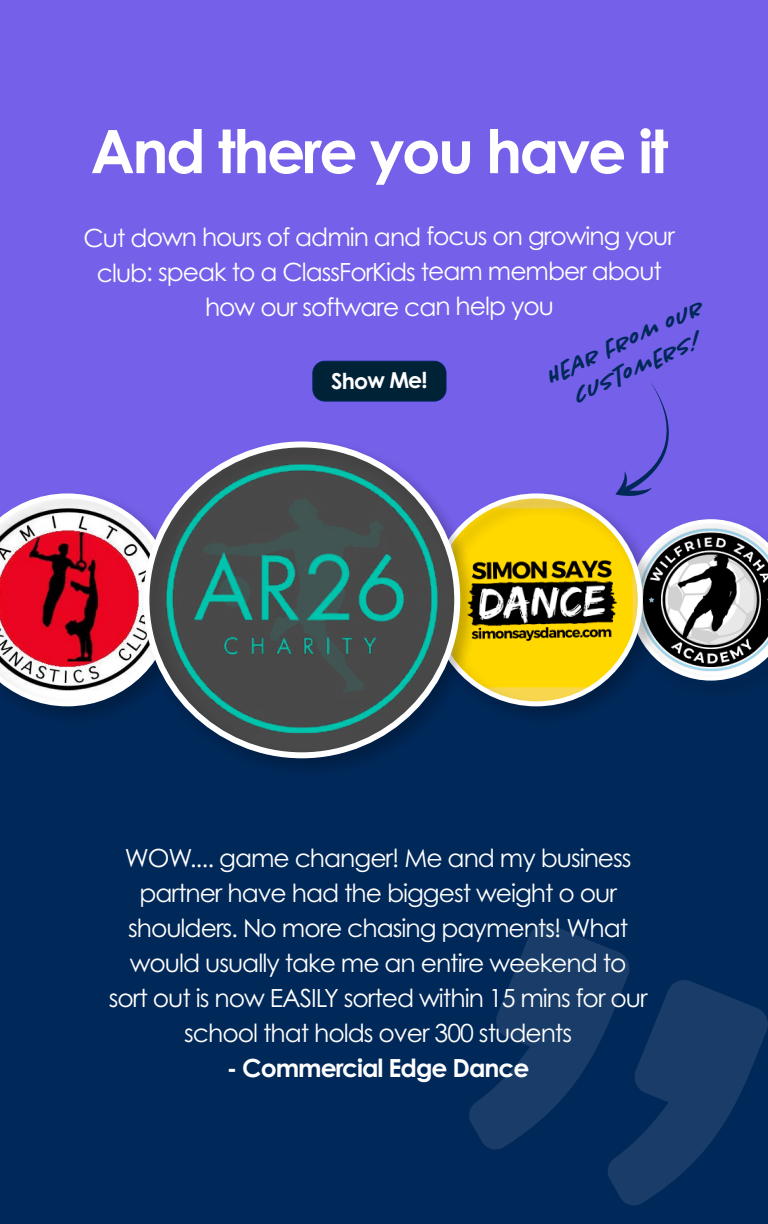
<style>
.page{position:relative;width:768px;height:1224px;background:#7560ea}
.page>*{position:absolute;margin:0;border:0;box-sizing:border-box;transform-origin:0 0}
.t1{font:700 60px "Century Gothic Pro";letter-spacing:-.04em;color:#fff}
.t2{font:25px/35px "Century Gothic Pro";letter-spacing:-.04em;color:#fff;text-align:center}
.t3{font:700 25px "Century Gothic Pro";letter-spacing:-.04em;color:#fff}
.t4{font:italic 500 24px/28.8px "Chantal";color:#002858;text-align:center}
.t5{font:700 22px "Century Gothic Pro";letter-spacing:-.045em;color:#fff}
</style>
<div class="page">
<div style="left:0;top:583px;width:768px;height:641px;background:#002858"></div>
<svg style="left:469px;top:924px;width:299px;height:282px"></svg>
<div style="left:313px;top:361px;width:133px;height:40px;background:#002236;border-radius:12px"></div>
<div style="left:312px;top:361px;width:135px;height:41px;border:1px solid #002858;border-radius:12px"></div>
<div style="left:625px;top:514px;width:143px;height:186px;background:#000;opacity:.2"></div>
<svg style="left:662px;top:519px;width:106px;height:162px"></svg>
<div style="left:0;top:489px;width:193px;height:237px;background:#000;opacity:.2"></div>
<svg style="left:0;top:493px;width:139px;height:213px"></svg>
<div style="left:425px;top:489px;width:237px;height:237px;background:#000;opacity:.2"></div>
<div style="left:139px;top:437px;width:341px;height:341px;background:#000;opacity:.2"></div>
<svg style="left:615px;top:382px;width:54px;height:115px"></svg>
<h1 class="t1" style="left:90px;top:114px;width:579px">And there you have it</h1>
<p class="t2" style="left:84px;top:219px;width:593px">Cut down hours of admin and focus on growing your club: speak to a ClassForKids team member about how our software can help you</p>
<p class="t4" style="left:542px;top:364px;width:171px;rotate:-24deg">Hear from our customers!</p>
<p class="t5" style="left:331px;top:367px;width:98px">Show Me!</p>
<p class="t2" style="left:109px;top:841px;width:540px">WOW.... game changer! Me and my business partner have had the biggest weight o our shoulders. No more chasing payments! What would usually take me an entire weekend to sort out is now EASILY sorted within 15 mins for our school that holds over 300 students</p>
<p class="t3" style="left:227px;top:1053px;width:304px">- Commercial Edge Dance</p>
</div>
